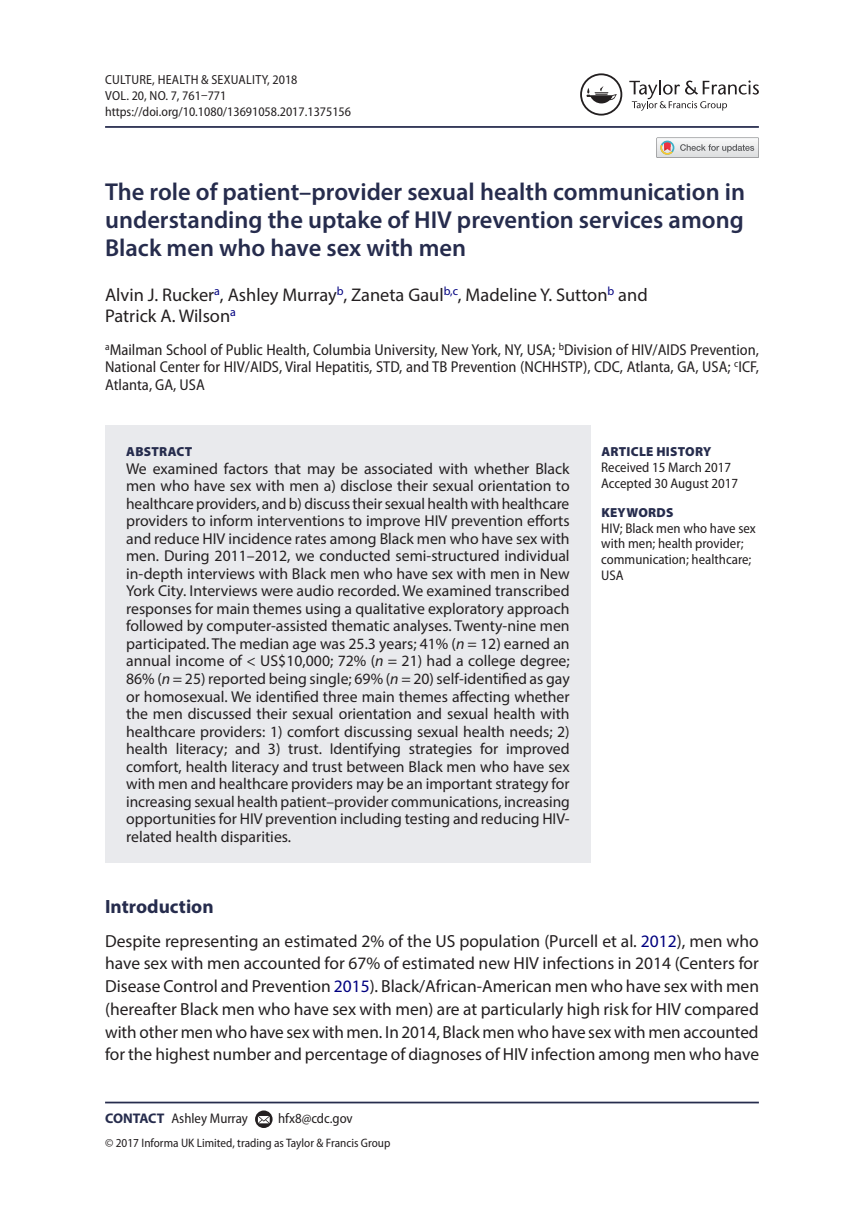
<style>
.page{position:relative;width:864px;height:1231px;background:#fff}
.page>*{position:absolute;margin:0;border:0;box-sizing:border-box;transform-origin:0 0}
.t1{font:600 24.5px/28px "Myriad Pro";color:#262c4d;text-align:justify}
.t2{font:700 19.25px "Myriad Pro";color:#262c4d}
.t3{font:18.38px/21px "Myriad Pro";color:#231f20}
.t4{font:17.5px/22.8px "Myriad Pro";color:#231f20;text-align:justify}
.t5{font:15.75px/17.5px "Myriad Pro";color:#231f20;text-align:justify}
.t6{font:semi-condensed 15.75px/17.5px "Myriad Pro";color:#231f20;text-align:justify}
.t7{font:semi-condensed 14px/15.8px "Myriad Pro";color:#231f20}
.t8{font:semi-condensed 13.12px/15.8px "Myriad Pro";color:#231f20}
.t9{font:900 13.12px "Myriad Pro";letter-spacing:.02em;color:#262c4d}
.t10{font:semi-condensed 12.25px "Myriad Pro";color:#231f20}
.s1{font-style:italic}
.s2{color:#000080}
.s3{font-weight:700;font-stretch:normal;color:#262c4d}
</style>
<div class="page">
<hr style="left:105px;top:126px;width:653px;height:2px;background:#262c4d">
<div style="left:105px;top:425px;width:485px;height:438px;background:#e9eaed"></div>
<hr style="left:105px;top:1101px;width:653px;height:2px;background:#262c4d">
<svg style="left:255px;top:1110px;width:17px;height:17px"></svg>
<svg style="left:258px;top:1115px;width:11px;height:8px"></svg>
<svg style="left:629px;top:80px;width:129px;height:31px"></svg>
<svg style="left:580px;top:73px;width:42px;height:42px"></svg>
<svg style="left:656px;top:137px;width:102px;height:21px"></svg>
<p class="t8" style="left:105px;top:72px;width:247px">Culture, Health &amp; Sexuality, 2018<br>VOL. 20, NO. 7, 761–771 https://doi.org/10.1080/13691058.2017.1375156</p>
<h1 class="t1" style="left:105px;top:177px;width:641px">The role of patient–provider sexual health communication in understanding the uptake of HIV prevention services among Black men who have sex with men</h1>
<p class="t3" style="left:105px;top:284px;width:544px">Alvin J. Rucker<sup>a</sup>, Ashley Murray<sup>b</sup>, Zaneta Gaul<sup>b,c</sup>, Madeline Y. Sutton<sup>b</sup> and<br>Patrick A. Wilson<sup>a</sup></p>
<p class="t6" style="left:105px;top:341px;width:655px"><sup>a</sup>Mailman School of Public Health, Columbia University, New York, NY, USA; <sup>b</sup>Division of HIV/AI DS Prevention, National Center for HIV/AI DS, Viral Hepatitis, STD, and TB Prevention (NCHHSTP), CDC, Atlanta, GA, USA; <sup>c</sup>ICF, Atlanta, GA, USA</p>
<p class="t9" style="left:126px;top:444px;width:68px">ABSTRACT</p>
<p class="t5" style="left:126px;top:459px;width:445px">We examined factors that may be associated with whether Black men who have sex with men a) disclose their sexual orientation to healthcare providers, and b) discuss their sexual health with healthcare providers to inform interventions to improve HIV prevention efforts and reduce HIV incidence rates among Black men who have sex with men. During 2011–2012, we conducted semi-structured individual in-depth interviews with Black men who have sex with men in New York City. Interviews were audio recorded. We examined transcribed responses for main themes using a qualitative exploratory approach followed by computer-assisted thematic analyses. Twenty-nine men participated. The median age was 25.3 years; 41% (<span class="s1">n</span> = 12) earned an annual income of &lt; US$10,000; 72% (<span class="s1">n</span> = 21) had a college degree; 86% (<span class="s1">n</span> = 25) reported being single; 69% (<span class="s1">n</span> = 20) self-identified as gay or homosexual. We identified three main themes affecting whether the men discussed their sexual orientation and sexual health with healthcare providers: 1) comfort discussing sexual health needs; 2) health literacy; and 3) trust. Identifying strategies for improved comfort, health literacy and trust between Black men who have sex with men and healthcare providers may be an important strategy for increasing sexual health patient–provider communications, increasing opportunities for HIV prevention including testing and reducing HIV&shy;related health disparities.</p>
<p class="t9" style="left:601px;top:444px;width:111px">ARTICLE HISTORY</p>
<p class="t7" style="left:601px;top:459px;width:138px">Received 15 March 2017<br>Accepted 30 August 2017</p>
<p class="t9" style="left:601px;top:505px;width:74px">KEYWORDS</p>
<p class="t7" style="left:601px;top:520px;width:156px">HIV; Black men who have sex with men; health provider; communication; healthcare;<br>USA</p>
<p class="t2" style="left:105px;top:893px;width:110px">Introduction</p>
<p class="t4" style="left:105px;top:929px;width:655px">Despite representing an estimated 2% of the US population (Purcell et al. <span class="s2">2012</span>), men who have sex with men accounted for 67% of estimated new HIV infections in 2014 (Centers for Disease Control and Prevention <span class="s2">2015</span>). Black/African-American men who have sex with men (hereafter Black men who have sex with men) are at particularly high risk for HIV compared with other men who have sex with men. In 2014, Black men who have sex with men accounted for the highest number and percentage of diagnoses of HIV infection among men who have</p>
<p class="t7" style="left:105px;top:1110px;width:144px"><span class="s3">CONTACT</span> Ashley Murray</p>
<p class="t7" style="left:278px;top:1110px;width:76px">hfx8@cdc.gov</p>
<p class="t10" style="left:105px;top:1135px;width:286px">© 2017 Informa UK Limited, trading as Taylor &amp; Francis Group</p>
</div>
